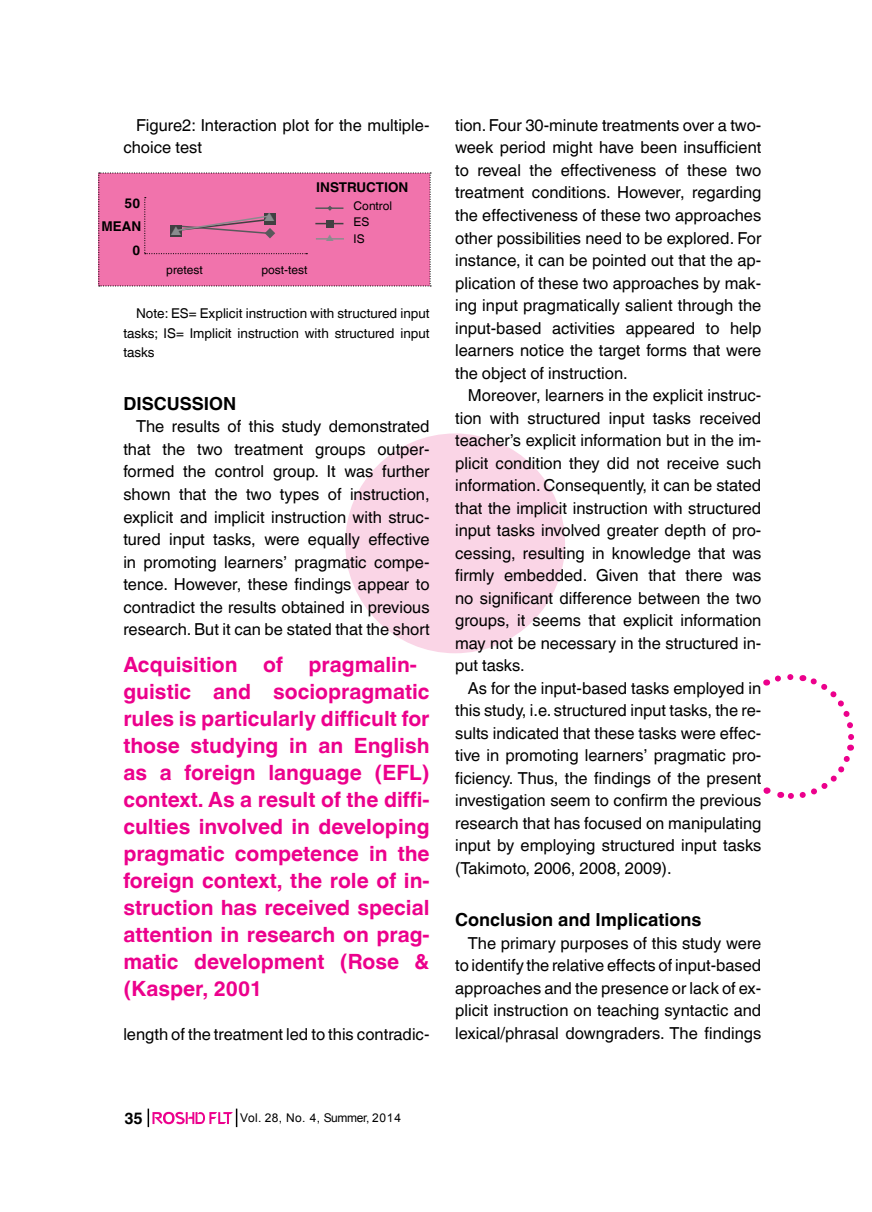
<style>
.page{position:relative;width:872px;height:1212px;background:#fff}
.page>*{position:absolute;margin:0;border:0;box-sizing:border-box;transform-origin:0 0}
.t1{font:700 21px/27px "Helvetica World";color:#ec008c}
.t2{font:700 18px "Helvetica World";color:#000}
.t3{font:16.5px/22.5px "Helvetica World";color:#000;text-align:justify}
.t4{font:700 16.2px "Helvetica World";color:#000}
.t5{font:13.5px/19.5px "Helvetica World";color:#000;text-align:justify}
.t6{font:700 13.5px "Helvetica World";color:#000}
.t7{font:12px/16.5px "Helvetica World";color:#000}
.t8{font:12px "Arial";letter-spacing:.005em;color:#000}
</style>
<div class="page">
<div style="left:345px;top:433px;width:220px;height:220px;background:#fad5e6;border-radius:50%"></div>
<svg style="left:763px;top:674px;width:91px;height:125px"></svg>
<svg style="left:148px;top:1108px;width:89px;height:19px"></svg>
<svg style="left:98px;top:172px;width:333px;height:114px;background:#e971a7"></svg>
<p class="t3" style="left:123px;top:114px;width:308px;text-indent:13px">Figure2: Interaction plot for the multiple&shy;choice test</p>
<p class="t6" style="left:125px;top:195px;width:17px">50</p>
<p class="t6" style="left:132px;top:242px;width:9px">0</p>
<p class="t6" style="left:101px;top:219px;width:41px">MEAN</p>
<p class="t7" style="left:166px;top:262px;width:38px">pretest</p>
<p class="t7" style="left:261px;top:262px;width:48px">post-test</p>
<p class="t6" style="left:316px;top:180px;width:94px">INSTRUCTION</p>
<p class="t7" style="left:354px;top:197px;width:40px">Control<br>ES<br>IS</p>
<p class="t5" style="left:123px;top:304px;width:308px;text-indent:13px">Note: ES= Explicit instruction with structured input tasks; IS= Implicit instruction with structured input tasks</p>
<p class="t2" style="left:123px;top:393px;width:114px">DISCUSSION</p>
<p class="t3" style="left:123px;top:415px;width:308px;text-indent:13px">The results of this study demonstrated that the two treatment groups outper&shy;formed the control group. It was further shown that the two types of instruction, explicit and implicit instruction with struc&shy;tured input tasks, were equally effective in promoting learners’ pragmatic compe&shy;tence. However, these findings appear to contradict the results obtained in previous research. But it can be stated that the short</p>
<p class="t1" style="left:123px;top:651px;width:308px">Acquisition of pragmalin&shy;guistic and sociopragmatic rules is particularly difficult for those studying in an English as a foreign language (EFL) context. As a result of the diffi&shy;culties involved in developing pragmatic competence in the foreign context, the role of in&shy;struction has received special attention in research on prag&shy;matic development (Rose &amp; )Kasper, 2001</p>
<p class="t3" style="left:123px;top:1023px;width:308px">length of the treatment led to this contradic-</p>
<p class="t3" style="left:455px;top:114px;width:308px">tion. Four 30-minute treatments over a two&shy;week period might have been insufficient to reveal the effectiveness of these two treatment conditions. However, regarding the effectiveness of these two approaches other possibilities need to be explored. For instance, it can be pointed out that the ap&shy;plication of these two approaches by mak&shy;ing input pragmatically salient through the input-based activities appeared to help learners notice the target forms that were the object of instruction.</p>
<p class="t3" style="left:455px;top:384px;width:308px;text-indent:13px">Moreover, learners in the explicit instruc&shy;tion with structured input tasks received teacher’s explicit information but in the im&shy;plicit condition they did not receive such information. Consequently, it can be stated that the implicit instruction with structured input tasks involved greater depth of pro&shy;cessing, resulting in knowledge that was firmly embedded. Given that there was no significant difference between the two groups, it seems that explicit information may not be necessary in the structured in&shy;put tasks.</p>
<p class="t3" style="left:455px;top:677px;width:308px;text-indent:13px">As for the input-based tasks employed in this study, i.e. structured input tasks, the re&shy;sults indicated that these tasks were effec&shy;tive in promoting learners’ pragmatic pro&shy;ficiency. Thus, the findings of the present investigation seem to confirm the previous research that has focused on manipulating input by employing structured input tasks (Takimoto, 2006, 2008, 2009).</p>
<p class="t2" style="left:455px;top:909px;width:248px">Conclusion and Implications</p>
<p class="t3" style="left:455px;top:931px;width:308px;text-indent:13px">The primary purposes of this study were to identify the relative effects of input-based approaches and the presence or lack of ex&shy;plicit instruction on teaching syntactic and lexical/phrasal downgraders. The findings</p>
<p class="t4" style="left:124px;top:1108px;width:20px">35</p>
<p class="t8" style="left:240px;top:1110px;width:162px">Vol. 28, No. 4, Summer, 2014</p>
</div>
